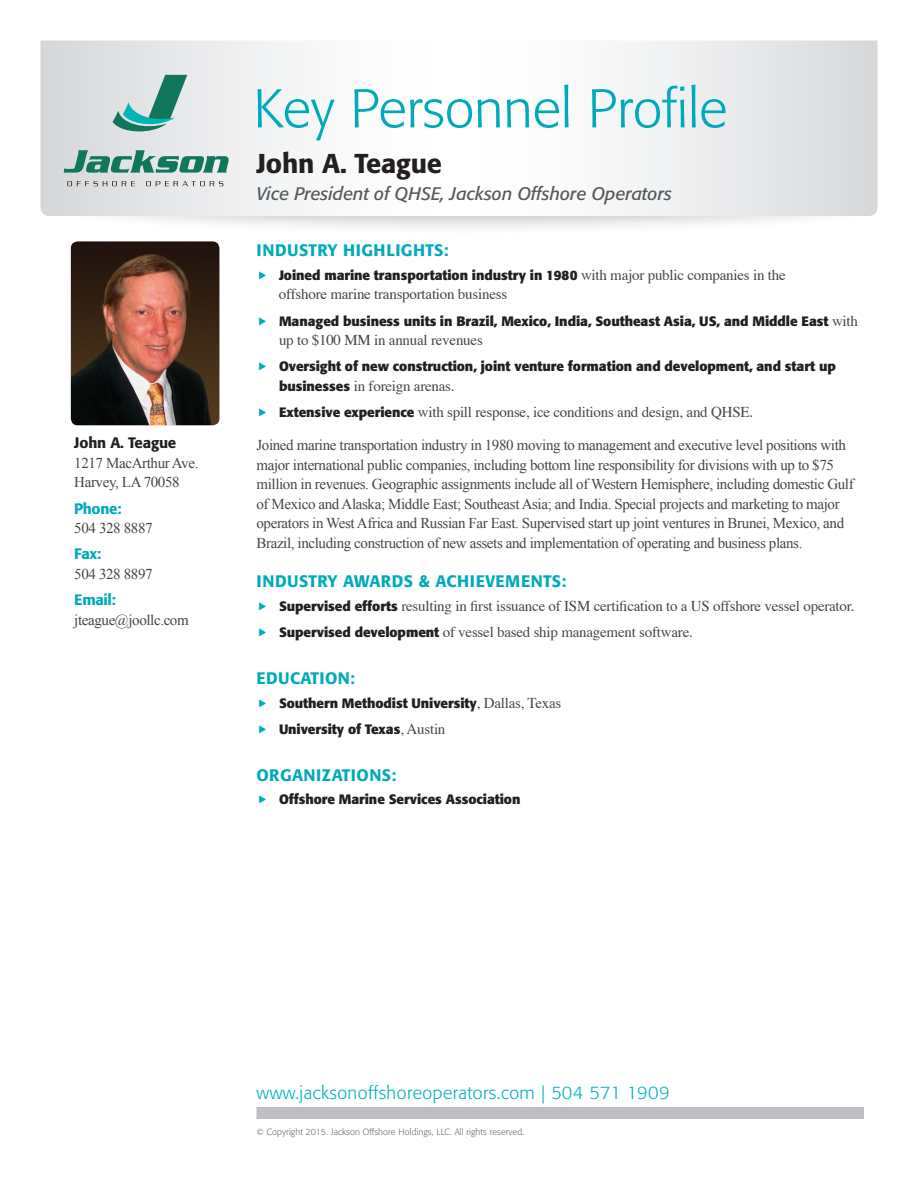
<style>
.page{position:relative;width:918px;height:1188px;background:#fff}
.page>*{position:absolute;margin:0;border:0;box-sizing:border-box;transform-origin:0 0}
.t1{font:300 54px "Formata";color:#00aabc}
.t2{font:500 27px "Formata";letter-spacing:-.005em;color:#231f20}
.t3{font:italic 18px "Formata";color:#57585a}
.t4{font:300 18px "Formata";letter-spacing:.025em;color:#00b1c3}
.t5{font:500 16.5px "Formata";letter-spacing:.025em;color:#00aabc}
.t6{font:15px/19.5px "Times New Roman";letter-spacing:-.025em;color:#454647}
.t7{font:15px/26.2px "Times";letter-spacing:-.015em;color:#454647}
.t8{font:500 15px "Formata";letter-spacing:-.025em;color:#00aabc}
.t9{font:500 15px "Formata";letter-spacing:-.01em;color:#231f20}
.t10{font:700 13.5px/26.2px "Formata";letter-spacing:-.005em;color:#231f20}
.t11{font:300 9px "Formata";letter-spacing:.01em;color:#6c6d70}
.s1{font-family:"Times";font-weight:400;font-size:15px;color:#454647}
.s2{font-family:"Formata";font-weight:700;font-size:13.5px;color:#231f20}
</style>
<div class="page">
<img style="left:71px;top:242px;width:148px;height:183px">
<div style="left:49px;top:161px;width:835px;height:76px;background:#231f20;opacity:.25"></div>
<svg style="left:40px;top:40px;width:838px;height:176px"></svg>
<svg style="left:113px;top:75px;width:74px;height:60px;background:#94c0ba"></svg>
<svg style="left:64px;top:150px;width:165px;height:23px;background:#7aada1"></svg>
<svg style="left:67px;top:181px;width:68px;height:5px"></svg>
<svg style="left:146px;top:181px;width:77px;height:5px"></svg>
<div style="left:256px;top:1107px;width:608px;height:12px;background:#bebfc2"></div>
<p class="t9" style="left:74px;top:434px;width:104px">John A. Teague</p>
<p class="t6" style="left:74px;top:453px;width:126px">1217 MacArthur Ave.<br>Harvey, LA 70058</p>
<p class="t8" style="left:74px;top:499px;width:49px">Phone:</p>
<p class="t6" style="left:74px;top:518px;width:80px">504 328 8887</p>
<p class="t8" style="left:74px;top:545px;width:29px">Fax:</p>
<p class="t6" style="left:74px;top:564px;width:80px">504 328 8897</p>
<p class="t8" style="left:74px;top:591px;width:43px">Email:</p>
<p class="t6" style="left:74px;top:610px;width:116px">jteague@joollc.com</p>
<h1 class="t1" style="left:254px;top:77px;width:475px">Key Personnel Profile</h1>
<h2 class="t2" style="left:256px;top:146px;width:187px">John A. Teague</h2>
<p class="t3" style="left:256px;top:182px;width:417px">Vice President of QHSE, Jackson Offshore Operators</p>
<p class="t5" style="left:256px;top:240px;width:194px">INDUSTRY HIGHLIGHTS:</p>
<p class="t10" style="left:279px;top:262px;width:508px">Joined marine transportation industry in 1980 <span class="s1">with major public companies in the</span></p>
<p class="t7" style="left:279px;top:280px;width:230px">offshore marine transportation business</p>
<p class="t10" style="left:279px;top:308px;width:581px">Managed business units in Brazil, Mexico, India, Southeast Asia, US, and Middle East <span class="s1">with</span></p>
<p class="t7" style="left:279px;top:326px;width:205px">up to $100 MM in annual revenues</p>
<p class="t10" style="left:279px;top:353px;width:558px">Oversight of new construction, joint venture formation and development, and start up</p>
<p class="t7" style="left:279px;top:371px;width:476px"><span class="s2">businesses</span> in foreign arenas.<br><span class="s2">Extensive experience</span> with spill response, ice conditions and design, and QHSE.</p>
<p class="t6" style="left:256px;top:435px;width:599px">Joined marine transportation industry in 1980 moving to management and executive level positions with major international public companies, including bottom line responsibility for divisions with up to $75 million in revenues. Geographic assignments include all of Western Hemisphere, including domestic Gulf of Mexico and Alaska; Middle East; Southeast Asia; and India. Special projects and marketing to major operators in West Africa and Russian Far East. Supervised start up joint ventures in Brunei, Mexico, and Brazil, including construction of new assets and implementation of operating and business plans.</p>
<p class="t5" style="left:256px;top:571px;width:311px">INDUSTRY AWARDS &amp; ACHIEVEMENTS:</p>
<p class="t7" style="left:279px;top:592px;width:577px"><span class="s2">Supervised efforts</span> resulting in first issuance of ISM certification to a US offshore vessel operator.<br><span class="s2">Supervised development</span> of vessel based ship management software.</p>
<p class="t5" style="left:256px;top:668px;width:100px">EDUCATION:</p>
<p class="t10" style="left:279px;top:690px;width:284px">Southern Methodist University<span class="s1">, Dallas, Texas<br></span>University of Texas<span class="s1">, Austin</span></p>
<p class="t5" style="left:256px;top:765px;width:141px">ORGANIZATIONS:</p>
<p class="t10" style="left:279px;top:786px;width:243px">Offshore Marine Services Association</p>
<p class="t4" style="left:256px;top:1082px;width:415px">www.jacksonoffshoreoperators.com | 504 571 1909</p>
<p class="t11" style="left:256px;top:1126px;width:269px">© Copyright 2015. Jackson Offshore Holdings, LLC. All rights reserved.</p>
</div>
